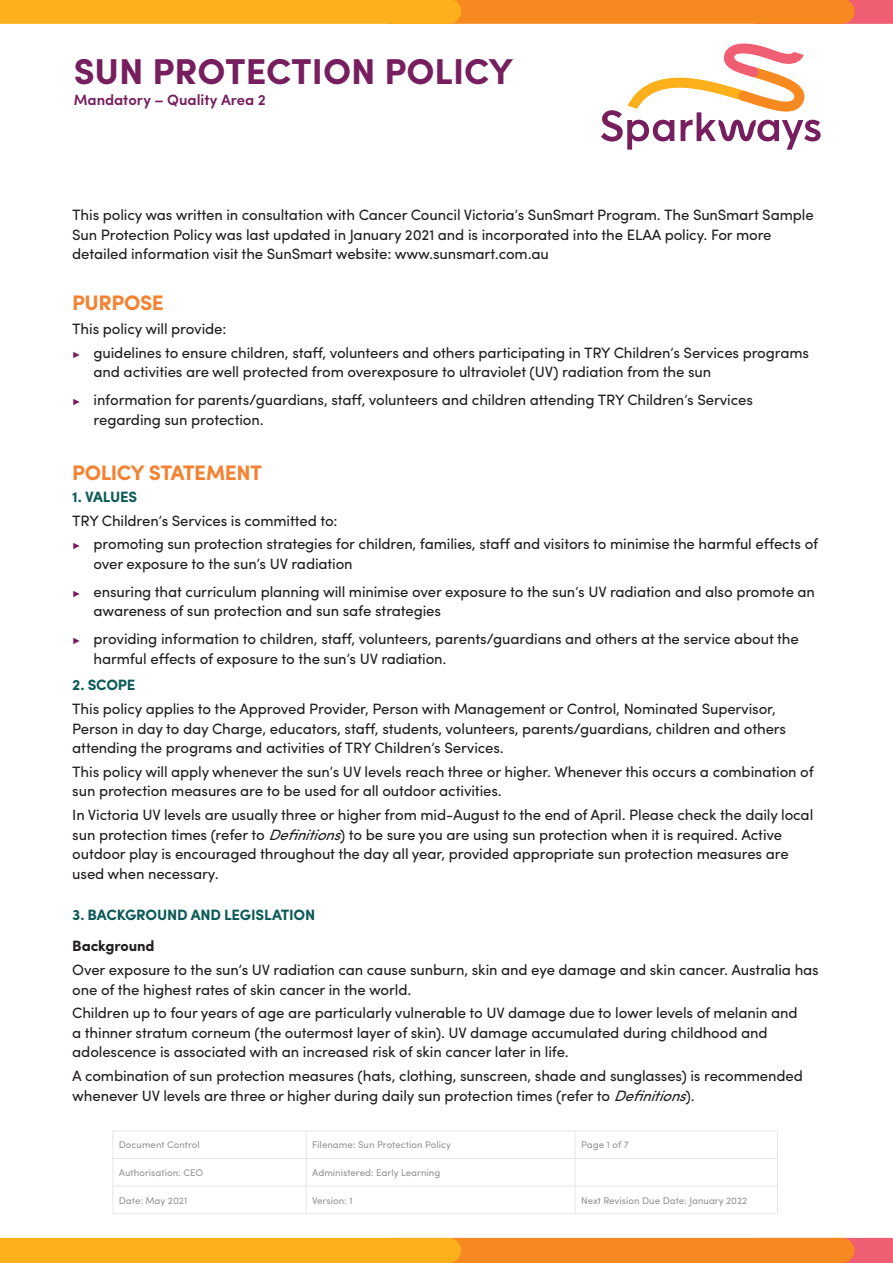
<style>
.page{position:relative;width:893px;height:1263px;background:#fff}
.page>*{position:absolute;margin:0;border:0;box-sizing:border-box;transform-origin:0 0}
.TRY001_H1{font:700 36px "Sofia Pro";color:#761e5e}
.TRY001_H2_NEW{font:700 21px "Sofia Pro";letter-spacing:-.02em;color:#f48232}
.TRY001_P{font:15px/19.5px "Sofia Pro";letter-spacing:-.01em;color:#231f20}
.TRY001_H3{font:700 15px "Sofia Pro";letter-spacing:-.01em;color:#0c5b58}
.TRY001_H1_Sub_Headin{font:600 15px "Sofia Pro";letter-spacing:-.005em;color:#761e5e}
.TRY001_H4{font:700 15px "Sofia Pro";letter-spacing:-.015em;color:#231f20}
.t1{font:9.75px "Sofia Pro";color:#939598}
.s1{font-family:"Arial";font-size:9px;color:#761e5e}
.s2{font-style:italic}
</style>
<div class="page">
<svg style="left:842px;top:0;width:51px;height:24px"></svg>
<svg style="left:842px;top:1238px;width:51px;height:25px"></svg>
<div style="left:391px;top:0;width:451px;height:24px;background:#f6891f"></div>
<div style="left:391px;top:1238px;width:451px;height:25px;background:#f6891f"></div>
<div style="left:0;top:0;width:449px;height:24px;background:#fbb01c"></div>
<div style="left:0;top:1238px;width:449px;height:25px;background:#fbb01c"></div>
<svg style="left:601px;top:44px;width:220px;height:106px"></svg>
<hr style="left:113px;top:1130px;width:193px;height:1px;background:#e6e7e9">
<hr style="left:306px;top:1130px;width:269px;height:1px;background:#e6e7e9">
<hr style="left:575px;top:1130px;width:203px;height:1px;background:#e6e7e9">
<hr style="left:113px;top:1158px;width:193px;height:1px;background:#e6e7e9">
<hr style="left:306px;top:1158px;width:269px;height:1px;background:#e6e7e9">
<hr style="left:575px;top:1158px;width:203px;height:1px;background:#e6e7e9">
<hr style="left:113px;top:1186px;width:193px;height:1px;background:#e6e7e9">
<hr style="left:306px;top:1186px;width:269px;height:1px;background:#e6e7e9">
<svg style="left:306px;top:1131px;width:1px;height:82px"></svg>
<hr style="left:575px;top:1186px;width:203px;height:1px;background:#e6e7e9">
<svg style="left:575px;top:1131px;width:1px;height:82px"></svg>
<svg style="left:777px;top:1131px;width:1px;height:82px"></svg>
<hr style="left:113px;top:1213px;width:193px;height:1px;background:#e6e7e9">
<hr style="left:306px;top:1213px;width:269px;height:1px;background:#e6e7e9">
<hr style="left:575px;top:1213px;width:203px;height:1px;background:#e6e7e9">
<p class="TRY001_H1" style="left:74px;top:44px;width:440px">SUN PROTECTION POLICY</p>
<p class="TRY001_H1_Sub_Headin" style="left:74px;top:89px;width:194px">Mandatory – Quality Area 2</p>
<p class="TRY001_P" style="left:72px;top:204px;width:743px">This policy was written in consultation with Cancer Council Victoria’s SunSmart Program. The SunSmart Sample<br>Sun Protection Policy was last updated in January 2021 and is incorporated into the ELAA policy. For more detailed information visit the SunSmart website: www.sunsmart.com.au</p>
<p class="TRY001_H2_NEW" style="left:72px;top:287px;width:93px">PURPOSE</p>
<p class="TRY001_P" style="left:72px;top:318px;width:156px">This policy will provide:</p>
<p class="TRY001_P" style="left:94px;top:342px;width:717px;text-indent:-21px"><span class="s1">►</span> guidelines to ensure children, staff, volunteers and others participating in TRY Children’s Services programs and activities are well protected from overexposure to ultraviolet (UV) radiation from the sun</p>
<p class="TRY001_P" style="left:94px;top:389px;width:661px;text-indent:-21px"><span class="s1">►</span> information for parents/guardians, staff, volunteers and children attending TRY Children’s Services regarding sun protection.</p>
<p class="TRY001_H2_NEW" style="left:72px;top:456px;width:191px">POLICY STATEMENT</p>
<p class="TRY001_H3" style="left:72px;top:485px;width:67px">1. VALUES</p>
<p class="TRY001_P" style="left:72px;top:510px;width:267px">TRY Children’s Services is committed to:</p>
<p class="TRY001_P" style="left:94px;top:533px;width:726px;text-indent:-21px"><span class="s1">►</span> promoting sun protection strategies for children, families, staff and visitors to minimise the harmful effects of over exposure to the sun’s UV radiation</p>
<p class="TRY001_P" style="left:94px;top:581px;width:723px;text-indent:-21px"><span class="s1">►</span> ensuring that curriculum planning will minimise over exposure to the sun’s UV radiation and also promote an awareness of sun protection and sun safe strategies</p>
<p class="TRY001_P" style="left:94px;top:628px;width:707px;text-indent:-21px"><span class="s1">►</span> providing information to children, staff, volunteers, parents/guardians and others at the service about the harmful effects of exposure to the sun’s UV radiation.</p>
<p class="TRY001_H3" style="left:72px;top:674px;width:65px">2. SCOPE</p>
<p class="TRY001_P" style="left:72px;top:698px;width:715px">This policy applies to the Approved Provider, Person with Management or Control, Nominated Supervisor,<br>Person in day to day Charge, educators, staff, students, volunteers, parents/guardians, children and others attending the programs and activities of TRY Children’s Services.</p>
<p class="TRY001_P" style="left:72px;top:761px;width:743px">This policy will apply whenever the sun’s UV levels reach three or higher. Whenever this occurs a combination of sun protection measures are to be used for all outdoor activities.</p>
<p class="TRY001_P" style="left:72px;top:804px;width:742px">In Victoria UV levels are usually three or higher from mid-August to the end of April. Please check the daily local sun protection times (refer to <span class="s2">Definitions</span>) to be sure you are using sun protection when it is required. Active outdoor play is encouraged throughout the day all year, provided appropriate sun protection measures are used when necessary.</p>
<p class="TRY001_H3" style="left:72px;top:904px;width:245px">3. BACKGROUND AND LEGISLATION</p>
<p class="TRY001_H4" style="left:72px;top:934px;width:84px">Background</p>
<p class="TRY001_P" style="left:72px;top:959px;width:748px">Over exposure to the sun’s UV radiation can cause sunburn, skin and eye damage and skin cancer. Australia has one of the highest rates of skin cancer in the world.</p>
<p class="TRY001_P" style="left:72px;top:1002px;width:727px">Children up to four years of age are particularly vulnerable to UV damage due to lower levels of melanin and a thinner stratum corneum (the outermost layer of skin). UV damage accumulated during childhood and adolescence is associated with an increased risk of skin cancer later in life.</p>
<p class="TRY001_P" style="left:72px;top:1065px;width:732px">A combination of sun protection measures (hats, clothing, sunscreen, shade and sunglasses) is recommended whenever UV levels are three or higher during daily sun protection times (refer to <span class="s2">Definitions</span>).</p>
<p class="t1" style="left:119px;top:1138px;width:82px">Document Control</p>
<p class="t1" style="left:312px;top:1138px;width:140px">Filename: Sun Protection Policy</p>
<p class="t1" style="left:581px;top:1138px;width:49px">Page 1 of 7</p>
<p class="t1" style="left:119px;top:1165px;width:86px">Authorisation: CEO</p>
<p class="t1" style="left:312px;top:1165px;width:130px">Administered: Early Learning</p>
<p class="t1" style="left:119px;top:1193px;width:70px">Date: May 2021</p>
<p class="t1" style="left:312px;top:1193px;width:42px">Version: 1</p>
<p class="t1" style="left:581px;top:1193px;width:168px">Next Revision Due Date: January 2022</p>
</div>
